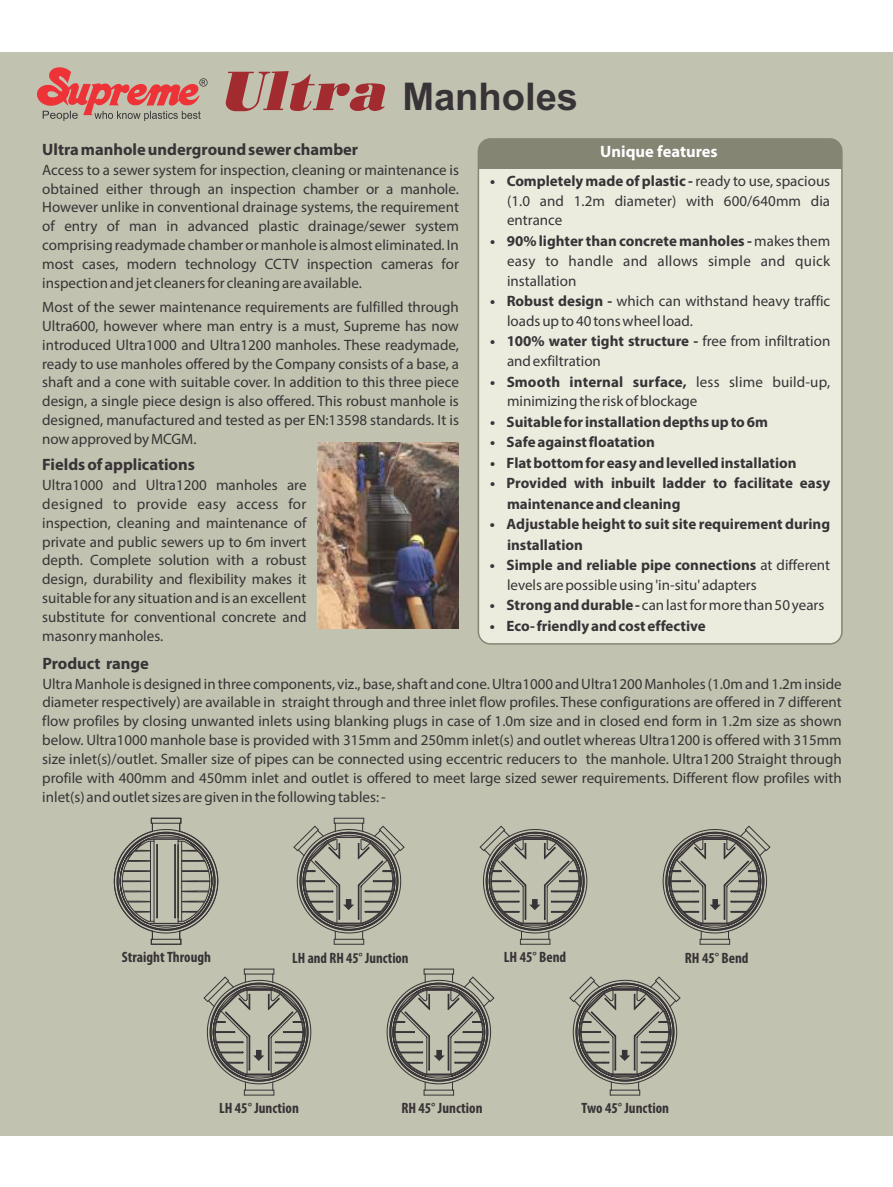
<style>
.page{position:relative;width:893px;height:1187px;background:#fff}
.page>*{position:absolute;margin:0;border:0;box-sizing:border-box;transform-origin:0 0}
.t1{font:700 38.1px "Arial";color:#383336}
.t2{font:700 16.5px "Myriad Pro";color:#383336}
.t3{font:700 16.5px "Myriad Pro";color:#fff}
.t4{font:15px/18.9px "Myriad Pro";color:#383336;text-align:justify}
.t5{font:700 15px/20.4px "Myriad Pro";color:#383336}
.t6{font:700 condensed 15px "Myriad Pro";color:#383336}
.s1{font-weight:700}
</style>
<div class="page">
<div style="left:0;top:0;width:893px;height:1186px;background:#c2c2b0"></div>
<div style="left:0;top:0;width:893px;height:51px;background:#fff"></div>
<div style="left:0;top:1136px;width:893px;height:50px;background:#fff"></div>
<svg style="left:225px;top:71px;width:161px;height:40px"></svg>
<img style="left:317px;top:443px;width:142px;height:185px">
<div style="left:478px;top:139px;width:364px;height:505px;background:#ebebde;border-radius:12px"></div>
<div style="left:478px;top:139px;width:364px;height:29px;background:#858573"></div>
<div style="left:478px;top:138px;width:365px;height:506px;border:2px solid #858573;border-radius:12px"></div>
<hr style="left:151px;top:817px;width:30px;height:1px;background:#383336">
<svg style="left:113px;top:818px;width:106px;height:126px"></svg>
<hr style="left:334px;top:817px;width:30px;height:1px;background:#383336">
<svg style="left:293px;top:818px;width:112px;height:126px"></svg>
<svg style="left:479px;top:825px;width:109px;height:119px"></svg>
<svg style="left:662px;top:825px;width:109px;height:119px"></svg>
<hr style="left:610px;top:1094px;width:30px;height:1px;background:#383336">
<svg style="left:569px;top:976px;width:112px;height:118px"></svg>
<hr style="left:424px;top:968px;width:30px;height:1px;background:#383336">
<hr style="left:424px;top:1094px;width:30px;height:1px;background:#383336">
<svg style="left:386px;top:969px;width:109px;height:125px"></svg>
<hr style="left:244px;top:968px;width:30px;height:1px;background:#383336">
<hr style="left:244px;top:1094px;width:30px;height:1px;background:#383336">
<svg style="left:203px;top:969px;width:109px;height:125px"></svg>
<svg style="left:37px;top:67px;width:171px;height:54px"></svg>
<h1 class="t1" style="left:402px;top:82px;width:177px">Manholes</h1>
<p class="t2" style="left:42px;top:143px;width:317px">Ultra manhole underground sewer chamber</p>
<p class="t4" style="left:42px;top:161px;width:418px">Access to a sewer system for inspection, cleaning or maintenance is obtained either through an inspection chamber or a manhole.<br>However unlike in conventional drainage systems, the requirement of entry of man in advanced plastic drainage/sewer system comprising readymade chamber or manhole is almost eliminated. In most cases, modern technology CCTV inspection cameras for inspection and jet cleaners for cleaning are available.</p>
<p class="t4" style="left:42px;top:298px;width:418px">Most of the sewer maintenance requirements are fulfilled through Ultra600, however where man entry is a must, Supreme has now introduced Ultra1000 and Ultra1200 manholes. These readymade, ready to use manholes offered by the Company consists of a base, a shaft and a cone with suitable cover. In addition to this three piece design, a single piece design is also offered. This robust manhole is designed, manufactured and tested as per EN:13598 standards. It is now approved by MCGM.</p>
<p class="t2" style="left:42px;top:458px;width:154px">Fields of applications</p>
<p class="t4" style="left:42px;top:476px;width:266px">Ultra1000 and Ultra1200 manholes are designed to provide easy access for inspection, cleaning and maintenance of private and public sewers up to 6m invert depth. Complete solution with a robust design, durability and flexibility makes it suitable for any situation and is an excellent substitute for conventional concrete and masonry manholes.</p>
<p class="t3" style="left:600px;top:145px;width:119px">Unique features</p>
<p class="t4" style="left:507px;top:172px;width:325px;line-height:19.8px;text-indent:-17px"><span class="s1">• Completely made of plastic -</span> ready to use, spacious (1.0 and 1.2m diameter) with 600/640mm dia entrance</p>
<p class="t4" style="left:507px;top:232px;width:325px;line-height:19.8px;text-indent:-17px"><span class="s1">• 90% lighter than concrete manholes -</span> makes them easy to handle and allows simple and quick installation</p>
<p class="t4" style="left:507px;top:292px;width:325px;line-height:19.8px;text-indent:-17px"><span class="s1">• Robust design -</span> which can withstand heavy traffic loads up to 40 tons wheel load.</p>
<p class="t4" style="left:507px;top:332px;width:325px;line-height:19.8px;text-indent:-17px"><span class="s1">• 100% water tight structure -</span> free from infiltration and exfiltration</p>
<p class="t4" style="left:507px;top:373px;width:325px;line-height:19.8px;text-indent:-17px"><span class="s1">• Smooth internal surface,</span> less slime build-up, minimizing the risk of blockage</p>
<p class="t5" style="left:490px;top:413px;width:279px">• Suitable for installation depths up to 6m</p>
<p class="t5" style="left:490px;top:433px;width:166px">• Safe against floatation</p>
<p class="t5" style="left:490px;top:454px;width:308px">• Flat bottom for easy and levelled installation</p>
<p class="t5" style="left:507px;top:474px;width:325px;text-indent:-17px">• Provided with inbuilt ladder to facilitate easy maintenance and cleaning</p>
<p class="t5" style="left:507px;top:515px;width:325px;text-indent:-17px">• Adjustable height to suit site requirement during installation</p>
<p class="t4" style="left:507px;top:556px;width:325px;line-height:19.8px;text-indent:-17px"><span class="s1">• Simple and reliable pipe connections</span> at different levels are possible using 'in-situ' adapters</p>
<p class="t4" style="left:490px;top:597px;width:336px"><span class="s1">• Strong and durable -</span> can last for more than 50 years</p>
<p class="t5" style="left:490px;top:616px;width:217px">• Eco- friendly and cost effective</p>
<p class="t2" style="left:42px;top:656px;width:108px">Product range</p>
<p class="t4" style="left:42px;top:675px;width:801px">Ultra Manhole is designed in three components, viz., base, shaft and cone. Ultra1000 and Ultra1200 Manholes (1.0m and 1.2m inside diameter respectively) are available in straight through and three inlet flow profiles. These configurations are offered in 7 different flow profiles by closing unwanted inlets using blanking plugs in case of 1.0m size and in closed end form in 1.2m size as shown below. Ultra1000 manhole base is provided with 315mm and 250mm inlet(s) and outlet whereas Ultra1200 is offered with 315mm size inlet(s)/outlet. Smaller size of pipes can be connected using eccentric reducers to the manhole. Ultra1200 Straight through profile with 400mm and 450mm inlet and outlet is offered to meet large sized sewer requirements. Different flow profiles with inlet(s) and outlet sizes are given in the following tables: -</p>
<p class="t6" style="left:122px;top:951px;width:91px">Straight Through</p>
<p class="t6" style="left:292px;top:951px;width:118px">LH and RH 45° Junction</p>
<p class="t6" style="left:504px;top:951px;width:64px">LH 45° Bend</p>
<p class="t6" style="left:685px;top:951px;width:65px">RH 45° Bend</p>
<p class="t6" style="left:219px;top:1102px;width:81px">LH 45° Junction</p>
<p class="t6" style="left:401px;top:1102px;width:83px">RH 45° Junction</p>
<p class="t6" style="left:582px;top:1102px;width:89px">Two 45° Junction</p>
</div>
